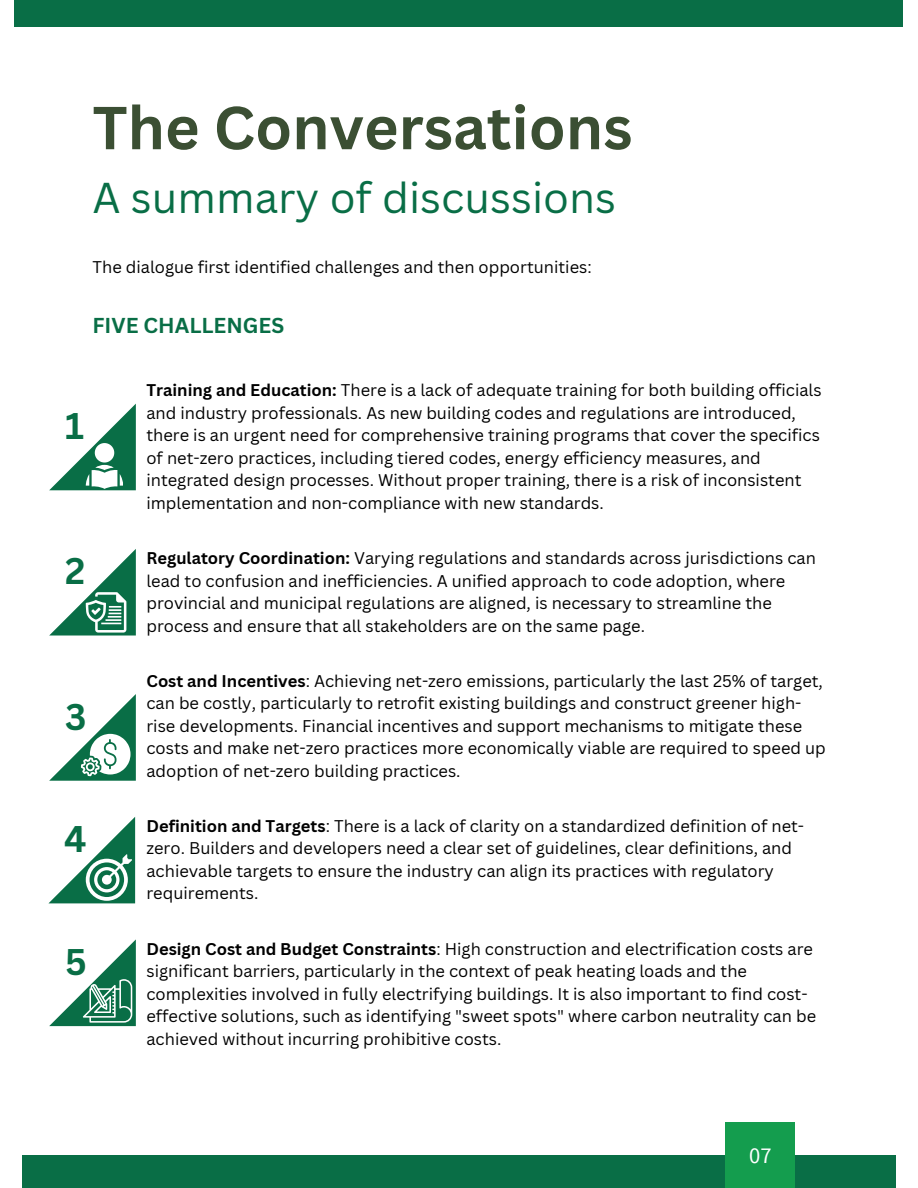
<style>
.page{position:relative;width:918px;height:1188px;background:#fff}
.page>*{position:absolute;margin:0;border:0;box-sizing:border-box;transform-origin:0 0}
.t1{font:700 59.25px "Canva Sans";color:#3b4f33}
.t2{font:42px "Canva Sans";color:#096e46}
.t3{font:700 36.15px "Canva Sans";color:#096e46}
.t4{font:22.5px "Source Sans Pro";color:#fff}
.t5{font:700 21px "Canva Sans";color:#096e46}
.t6{font:16.5px/22.5px "Canva Sans";color:#000}
.s1{font-weight:700}
</style>
<div class="page">
<div style="left:15px;top:0;width:888px;height:27px;background:#096e46"></div>
<div style="left:22px;top:1155px;width:874px;height:33px;background:#096e46"></div>
<div style="left:726px;top:1122px;width:69px;height:66px;background:#149d4e"></div>
<svg style="left:49px;top:404px;width:87px;height:86px"></svg>
<svg style="left:49px;top:549px;width:87px;height:86px"></svg>
<svg style="left:49px;top:694px;width:87px;height:87px"></svg>
<svg style="left:49px;top:817px;width:86px;height:86px"></svg>
<svg style="left:49px;top:939px;width:87px;height:87px"></svg>
<p class="t1" style="left:93px;top:86px;width:542px">The Conversations</p>
<p class="t2" style="left:93px;top:168px;width:525px">A summary of discussions</p>
<p class="t6" style="left:93px;top:256px;width:501px">The dialogue first identified challenges and then opportunities:</p>
<p class="t5" style="left:93px;top:310px;width:193px">FIVE CHALLENGES</p>
<h2 class="t3" style="left:65px;top:401px;width:21px">1</h2>
<p class="t3" style="left:65px;top:546px;width:22px">2</p>
<h3 class="t3" style="left:65px;top:691px;width:23px">3</h3>
<p class="t3" style="left:64px;top:814px;width:24px">4</p>
<p class="t3" style="left:65px;top:936px;width:23px">5</p>
<p class="t6" style="left:146px;top:379px;width:677px"><span class="s1">Training and Education:</span> There is a lack of adequate training for both building officials and industry professionals. As new building codes and regulations are introduced, there is an urgent need for comprehensive training programs that cover the specifics of net-zero practices, including tiered codes, energy efficiency measures, and integrated design processes. Without proper training, there is a risk of inconsistent implementation and non-compliance with new standards.</p>
<p class="t6" style="left:146px;top:546px;width:671px"><span class="s1">Regulatory Coordination:</span> Varying regulations and standards across jurisdictions can lead to confusion and inefficiencies. A unified approach to code adoption, where provincial and municipal regulations are aligned, is necessary to streamline the process and ensure that all stakeholders are on the same page.</p>
<p class="t6" style="left:146px;top:669px;width:681px"><span class="s1">Cost and Incentives</span>: Achieving net-zero emissions, particularly the last 25% of target, can be costly, particularly to retrofit existing buildings and construct greener high&shy;rise developments. Financial incentives and support mechanisms to mitigate these costs and make net-zero practices more economically viable are required to speed up adoption of net-zero building practices.</p>
<p class="t6" style="left:146px;top:814px;width:659px"><span class="s1">Definition and Targets</span>: There is a lack of clarity on a standardized definition of net&shy;zero. Builders and developers need a clear set of guidelines, clear definitions, and achievable targets to ensure the industry can align its practices with regulatory requirements.</p>
<p class="t6" style="left:146px;top:937px;width:671px"><span class="s1">Design Cost and Budget Constraints</span>: High construction and electrification costs are significant barriers, particularly in the context of peak heating loads and the complexities involved in fully electrifying buildings. It is also important to find cost&shy;effective solutions, such as identifying "sweet spots" where carbon neutrality can be achieved without incurring prohibitive costs.</p>
<h1 class="t4" style="left:749px;top:1141px;width:24px">07</h1>
</div>
